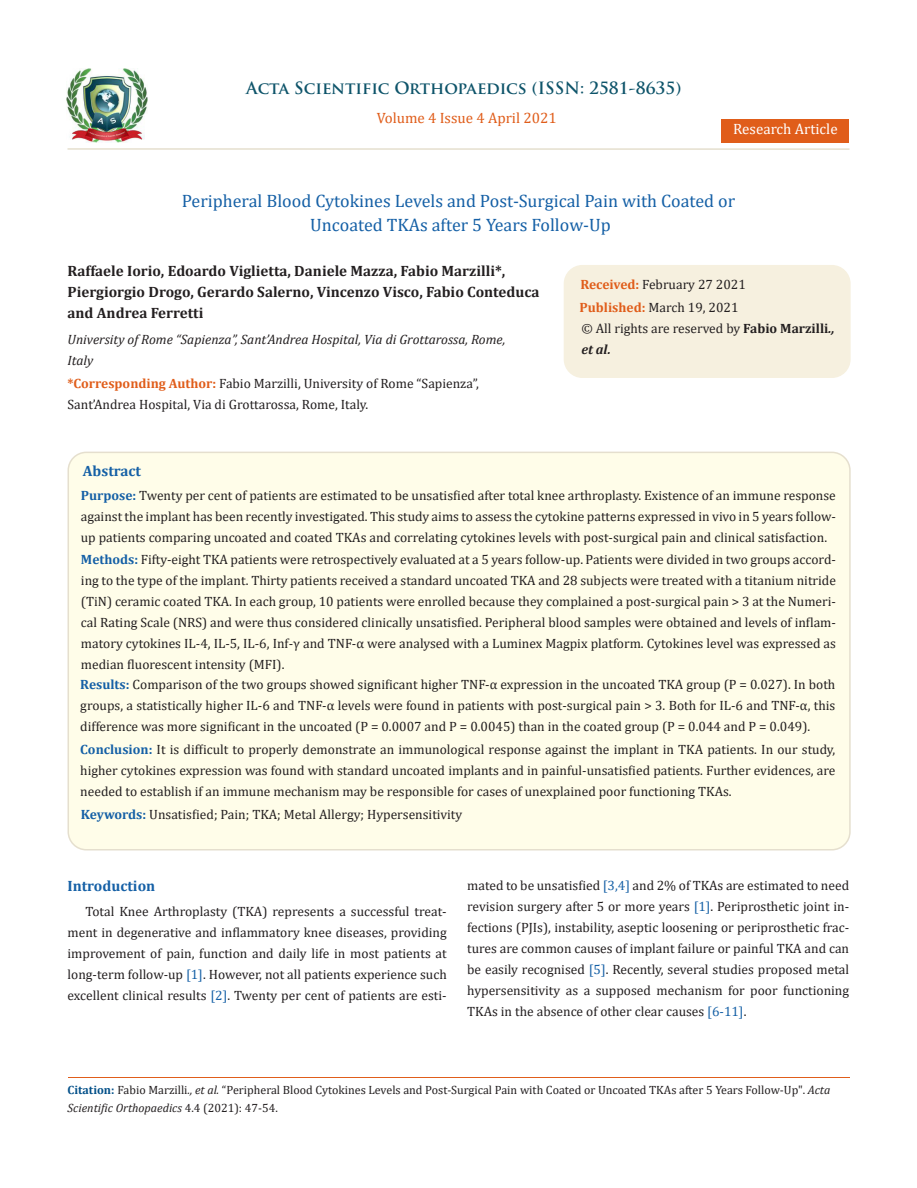
<style>
.page{position:relative;width:917px;height:1188px;background:#fff}
.page>*{position:absolute;margin:0;border:0;box-sizing:border-box;transform-origin:0 0}
.t1{font:18px/24px "Cambria";color:#1560a6;text-align:center}
.t2{font:700 16.5px "Trajan Pro";color:#0e546a}
.t3{font:700 15px/21px "Cambria";color:#231f20}
.t4{font:15px "Cambria";color:#e05d1a}
.t5{font:700 15px "Cambria";color:#1560a6}
.t6{font:15px "Cambria";color:#fff}
.t7{font:13.5px/21px "Cambria";color:#231f20;text-align:justify}
.t8{font:italic 13.5px/21px "Cambria";color:#231f20}
.t9{font:12px/18px "Cambria";color:#231f20}
.s1{font-weight:700;color:#e05d1a}
.s2{font-weight:700}
.s3{font-weight:700;font-style:italic}
.s4{font-weight:700;color:#1560a6}
.s5{color:#1560a6}
.s6{font-weight:700;color:#035089}
.s7{font-style:italic}
</style>
<div class="page">
<img style="left:67px;top:68px;width:80px;height:74px">
<div style="left:721px;top:119px;width:128px;height:23px;background:#e05d1a"></div>
<div style="left:564px;top:266px;width:285px;height:111px;background:#f6f0df;border-radius:18px"></div>
<div style="left:563px;top:265px;width:287px;height:113px;border:2px solid #f6f0df;border-radius:18px"></div>
<div style="left:68px;top:452px;width:781px;height:398px;background:#fffde9;border-radius:18px"></div>
<div style="left:67px;top:452px;width:783px;height:399px;border:2px solid #e5dfce;border-radius:18px"></div>
<hr style="left:68px;top:1078px;width:781px;height:1px;background:#e05d1a">
<hr style="left:67px;top:148px;width:782px;height:2px;background:#e5dfce">
<p class="t2" style="left:246px;top:77px;width:436px">Acta Scientific Orthopaedics (ISSN: 2581-8635)</p>
<p class="t4" style="left:376px;top:109px;width:182px">Volume 4 Issue 4 April 2021</p>
<p class="t6" style="left:733px;top:120px;width:106px">Research Article</p>
<p class="t1" style="left:182px;top:189px;width:555px">Peripheral Blood Cytokines Levels and Post-Surgical Pain with Coated or<br>Uncoated TKAs after 5 Years Follow-Up</p>
<p class="t3" style="left:67px;top:260px;width:473px">Raffaele Iorio, Edoardo Viglietta, Daniele Mazza, Fabio Marzilli*,<br>Piergiorgio Drogo, Gerardo Salerno, Vincenzo Visco, Fabio Conteduca and Andrea Ferretti</p>
<p class="t8" style="left:67px;top:329px;width:439px">University of Rome “Sapienza”, Sant’Andrea Hospital, Via di Grottarossa, Rome,<br>Italy</p>
<p class="t7" style="left:67px;top:373px;width:413px"><span class="s1">*Corresponding Author:</span> Fabio Marzilli, University of Rome “Sapienza”,<br>Sant’Andrea Hospital, Via di Grottarossa, Rome, Italy.</p>
<p class="t7" style="left:580px;top:274px;width:167px"><span class="s1">Received:</span> February 27 2021</p>
<p class="t7" style="left:579px;top:297px;width:160px"><span class="s1">Published:</span> March 19, 2021</p>
<p class="t7" style="left:581px;top:318px;width:255px">© All rights are reserved by <span class="s2">Fabio Marzilli</span><span class="s3">., et al.</span></p>
<p class="t5" style="left:83px;top:460px;width:60px">Abstract</p>
<p class="t7" style="left:81px;top:485px;width:756px"><span class="s4">Purpose:</span> Twenty per cent of patients are estimated to be unsatisfied after total knee arthroplasty. Existence of an immune response against the implant has been recently investigated. This study aims to assess the cytokine patterns expressed in vivo in 5 years follow&shy;up patients comparing uncoated and coated TKAs and correlating cytokines levels with post-surgical pain and clinical satisfaction.</p>
<p class="t7" style="left:81px;top:549px;width:756px"><span class="s4">Methods:</span> Fifty-eight TKA patients were retrospectively evaluated at a 5 years follow-up. Patients were divided in two groups accord&shy;ing to the type of the implant. Thirty patients received a standard uncoated TKA and 28 subjects were treated with a titanium nitride (TiN) ceramic coated TKA. In each group, 10 patients were enrolled because they complained a post-surgical pain &gt; 3 at the Numeri&shy;cal Rating Scale (NRS) and were thus considered clinically unsatisfied. Peripheral blood samples were obtained and levels of inflam&shy;matory cytokines IL-4, IL-5, IL-6, Inf-γ and TNF-α were analysed with a Luminex Magpix platform. Cytokines level was expressed as median fluorescent intensity (MFI).</p>
<p class="t7" style="left:80px;top:674px;width:756px"><span class="s4">Results:</span> Comparison of the two groups showed significant higher TNF-α expression in the uncoated TKA group (P = 0.027). In both groups, a statistically higher IL-6 and TNF-α levels were found in patients with post-surgical pain &gt; 3. Both for IL-6 and TNF-α, this difference was more significant in the uncoated (P = 0.0007 and P = 0.0045) than in the coated group (P = 0.044 and P = 0.049).</p>
<p class="t7" style="left:80px;top:739px;width:756px"><span class="s4">Conclusion:</span> It is difficult to properly demonstrate an immunological response against the implant in TKA patients. In our study, higher cytokines expression was found with standard uncoated implants and in painful-unsatisfied patients. Further evidences, are needed to establish if an immune mechanism may be responsible for cases of unexplained poor functioning TKAs.</p>
<p class="t7" style="left:81px;top:803px;width:383px"><span class="s4">Keywords:</span> Unsatisfied; Pain; TKA; Metal Allergy; Hypersensitivity</p>
<p class="t5" style="left:67px;top:875px;width:89px">Introduction</p>
<p class="t7" style="left:68px;top:901px;width:381px;text-indent:18px">Total Knee Arthroplasty (TKA) represents a successful treat&shy;ment in degenerative and inflammatory knee diseases, providing improvement of pain, function and daily life in most patients at long-term follow-up <span class="s5">[1]</span>. However, not all patients experience such excellent clinical results <span class="s5">[2]</span>. Twenty per cent of patients are esti-</p>
<p class="t7" style="left:467px;top:874px;width:383px">mated to be unsatisfied <span class="s5">[3,4]</span> and 2% of TKAs are estimated to need revision surgery after 5 or more years <span class="s5">[1]</span>. Periprosthetic joint in&shy;fections (PJIs), instability, aseptic loosening or periprosthetic frac&shy;tures are common causes of implant failure or painful TKA and can be easily recognised <span class="s5">[5]</span>. Recently, several studies proposed metal hypersensitivity as a supposed mechanism for poor functioning TKAs in the absence of other clear causes <span class="s5">[6-11]</span>.</p>
<p class="t9" style="left:68px;top:1081px;width:764px"><span class="s6">Citation:</span> Fabio Marzilli<span class="s7">., et al.</span> “Peripheral Blood Cytokines Levels and Post-Surgical Pain with Coated or Uncoated TKAs after 5 Years Follow-Up". <span class="s7">Acta<br>Scientific Orthopaedics</span> 4.4 (2021): 47-54.</p>
</div>
